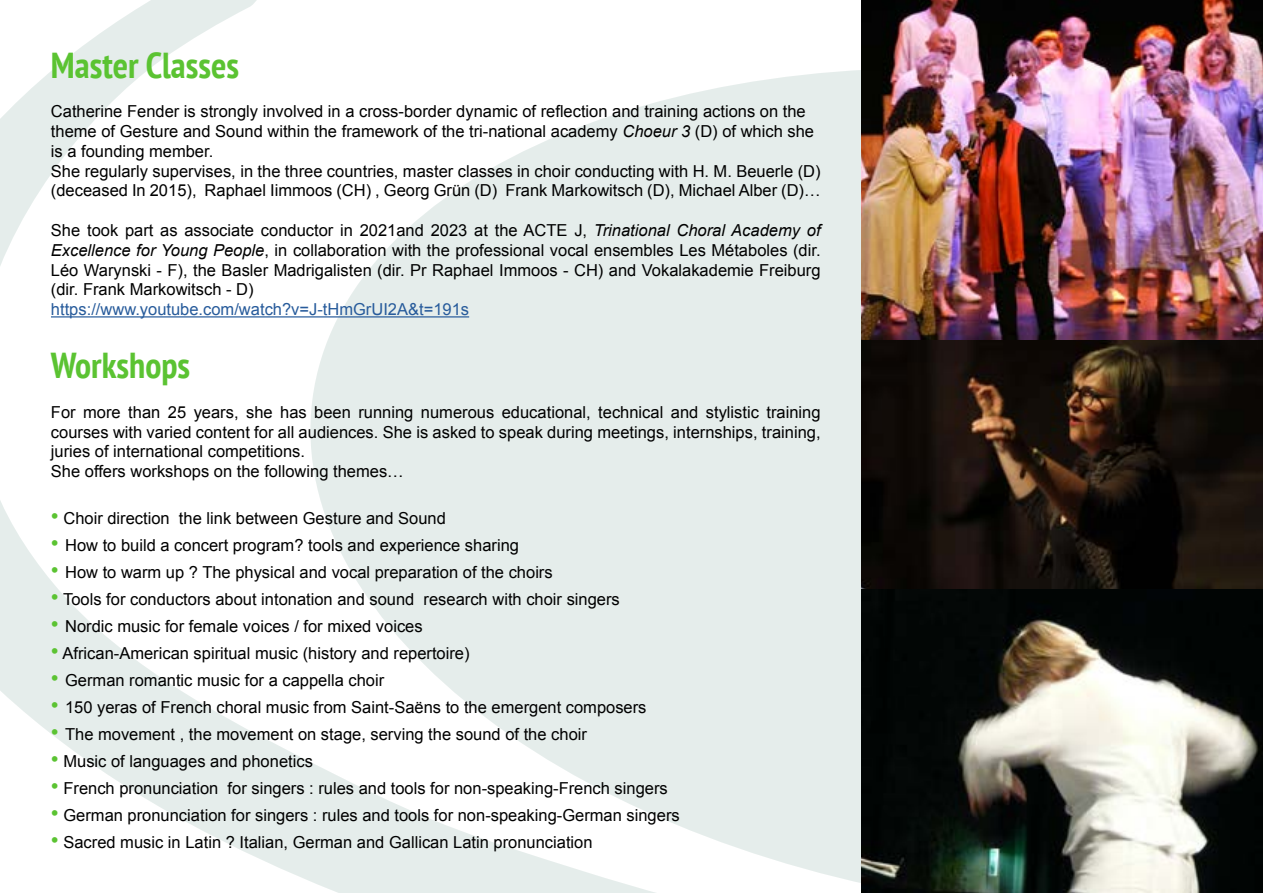
<style>
.page{position:relative;width:1263px;height:893px;background:#fff}
.page>*{position:absolute;margin:0;border:0;box-sizing:border-box;transform-origin:0 0}
.t1{font:700 condensed 36px "PT Sans";color:#5bc332}
.t2{font:16.5px/19.8px "Arial";color:#000}
.t3{font:16.5px "Arial";color:#275b9b}
.s1{font-style:italic}
.s2{font-size:22.5px;color:#5bc332}
</style>
<div class="page">
<img style="left:0;top:0;width:1263px;height:893px">
<hr style="left:51px;top:316px;width:418px;height:1px;background:#275b9b">
<h1 class="t1" style="left:51px;top:41px;width:190px">Master Classes</h1>
<p class="t2" style="left:51px;top:102px;width:771px">Catherine Fender is strongly involved in a cross-border dynamic of reflection and training actions on the theme of Gesture and Sound within the framework of the tri-national academy <span class="s1">Choeur 3</span> (D) of which she is a founding member.<br>She regularly supervises, in the three countries, master classes in choir conducting with H. M. Beuerle (D) (deceased In 2015), Raphael Iimmoos (CH) , Georg Grün (D) Frank Markowitsch (D), Michael Alber (D)…</p>
<p class="t2" style="left:51px;top:220px;width:771px;text-align:justify">She took part as associate conductor in 2021and 2023 at the ACTE J, <span class="s1">Trinational Choral Academy of Excellence for Young People</span>, in collaboration with the professional vocal ensembles Les Métaboles (dir.<br>Léo Warynski - F), the Basler Madrigalisten (dir. Pr Raphael Immoos - CH) and Vokalakademie Freiburg (dir. Frank Markowitsch - D)</p>
<p class="t3" style="left:51px;top:299px;width:420px">https://www.youtube.com/watch?v=J-tHmGrUI2A&amp;t=191s</p>
<h1 class="t1" style="left:51px;top:342px;width:141px">Workshops</h1>
<p class="t2" style="left:51px;top:402px;width:771px">For more than 25 years, she has been running numerous educational, technical and stylistic training courses with varied content for all audiences. She is asked to speak during meetings, internships, training, juries of international competitions.<br>She offers workshops on the following themes…</p>
<p class="t2" style="left:51px;top:508px;width:396px"><span class="s2">•</span> Choir direction the link between Gesture and Sound</p>
<p class="t2" style="left:51px;top:535px;width:470px"><span class="s2">•</span> How to build a concert program? tools and experience sharing</p>
<p class="t2" style="left:51px;top:562px;width:503px"><span class="s2">•</span> How to warm up ? The physical and vocal preparation of the choirs</p>
<p class="t2" style="left:51px;top:589px;width:570px"><span class="s2">•</span> Tools for conductors about intonation and sound research with choir singers</p>
<p class="t2" style="left:51px;top:616px;width:373px"><span class="s2">•</span> Nordic music for female voices / for mixed voices</p>
<p class="t2" style="left:51px;top:643px;width:420px"><span class="s2">•</span> African-American spiritual music (history and repertoire)</p>
<p class="t2" style="left:51px;top:670px;width:335px"><span class="s2">•</span> German romantic music for a cappella choir</p>
<p class="t2" style="left:51px;top:697px;width:597px"><span class="s2">•</span> 150 yeras of French choral music from Saint-Saëns to the emergent composers</p>
<p class="t2" style="left:51px;top:724px;width:537px"><span class="s2">•</span> The movement , the movement on stage, serving the sound of the choir</p>
<p class="t2" style="left:51px;top:751px;width:263px"><span class="s2">•</span> Music of languages and phonetics</p>
<p class="t2" style="left:51px;top:778px;width:618px"><span class="s2">•</span> French pronunciation for singers : rules and tools for non-speaking-French singers</p>
<p class="t2" style="left:51px;top:805px;width:630px"><span class="s2">•</span> German pronunciation for singers : rules and tools for non-speaking-German singers</p>
<p class="t2" style="left:51px;top:832px;width:543px"><span class="s2">•</span> Sacred music in Latin ? Italian, German and Gallican Latin pronunciation</p>
</div>
